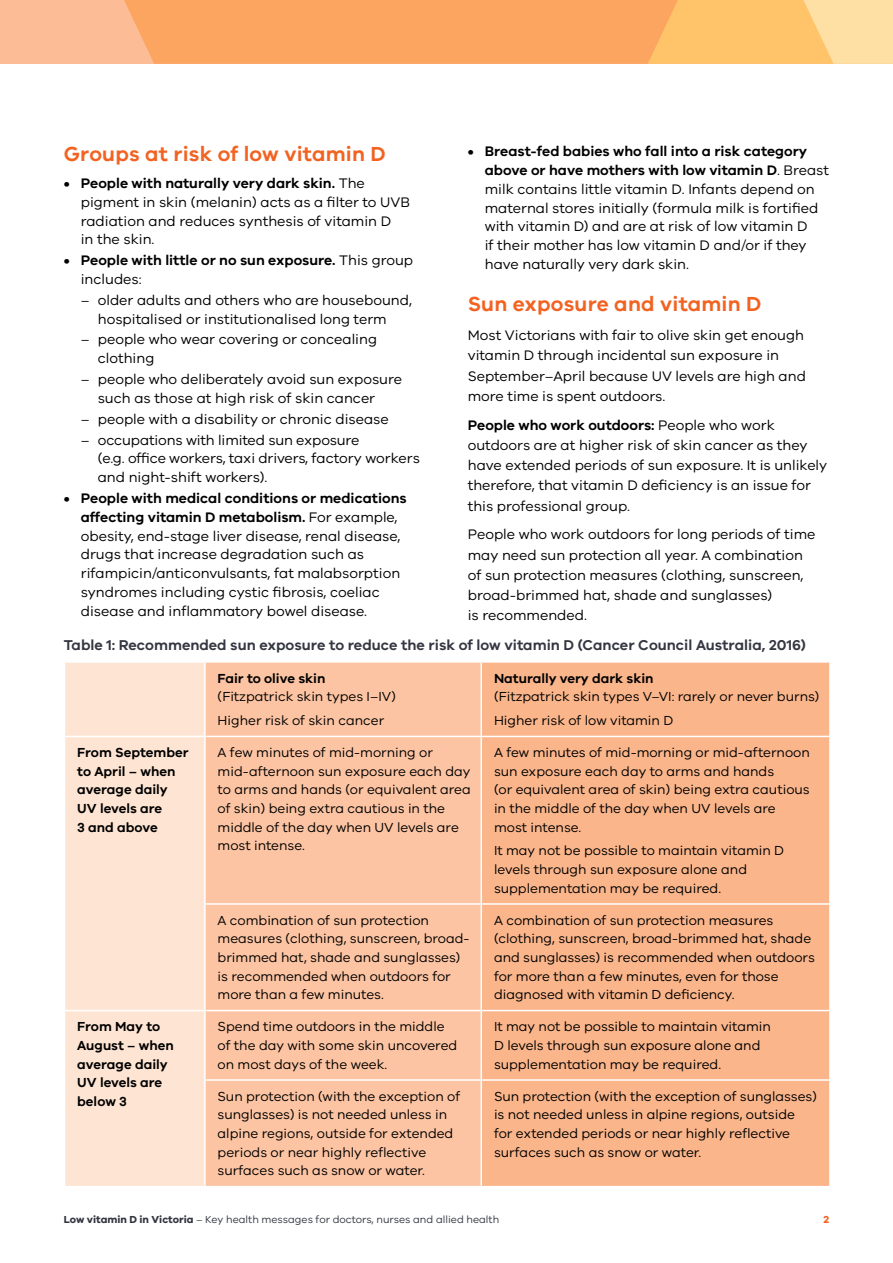
<style>
.page{position:relative;width:893px;height:1263px;background:#fff}
.page>*{position:absolute;margin:0;border:0;box-sizing:border-box;transform-origin:0 0}
.t1{font:600 21px "VIC";letter-spacing:.01em;color:#f26322}
.t2{font:600 14.7px "VIC";color:#343741}
.t3{font:14.25px/18.8px "VIC";color:#000}
.t4{font:600 14.25px/18.8px "VIC";color:#000}
.t5{font:13.5px/18.6px "VIC";color:#000}
.t6{font:600 13.5px/18.6px "VIC";color:#000}
.t7{font:10.5px "VIC";color:#343741}
.t8{font:700 10.5px "VIC";color:#f26322}
.s1{font-weight:600}
.s2{font-weight:400}
.s3{font-weight:700}
</style>
<div class="page">
<div style="left:65px;top:663px;width:139px;height:523px;background:#fee4d2"></div>
<div style="left:206px;top:663px;width:274px;height:523px;background:#fcc4a2"></div>
<div style="left:482px;top:663px;width:347px;height:523px;background:#fab58b"></div>
<hr style="left:64px;top:736px;width:141px;height:1px;background:#fff">
<hr style="left:205px;top:736px;width:276px;height:1px;background:#fff">
<hr style="left:481px;top:736px;width:350px;height:1px;background:#fff">
<hr style="left:204px;top:903px;width:277px;height:2px;background:#fff">
<hr style="left:481px;top:903px;width:350px;height:2px;background:#fff">
<hr style="left:64px;top:1010px;width:141px;height:1px;background:#fff">
<hr style="left:205px;top:1010px;width:276px;height:1px;background:#fff">
<hr style="left:481px;top:1010px;width:350px;height:1px;background:#fff">
<hr style="left:204px;top:1079px;width:277px;height:2px;background:#fff">
<hr style="left:481px;top:1079px;width:350px;height:2px;background:#fff">
<div style="left:0;top:0;width:893px;height:64px;background:#fbbc96"></div>
<div style="left:834px;top:0;width:59px;height:64px;background:#ffe0a4"></div>
<svg style="left:124px;top:0;width:710px;height:64px;background:#fbad64"></svg>
<h1 class="t1" style="left:64px;top:141px;width:323px">Groups at risk of low vitamin D</h1>
<p class="t3" style="left:81px;top:173px;width:331px;text-indent:-17px"><span class="s1">• People with naturally very dark skin.</span> The pigment in skin (melanin) acts as a filter to UVB radiation and reduces synthesis of vitamin D<br>in the skin.</p>
<p class="t4" style="left:81px;top:251px;width:334px;text-indent:-17px">• People with little or no sun exposure. <span class="s2">This group includes:</span></p>
<p class="t3" style="left:81px;top:290px;width:333px;text-align:center">– older adults and others who are housebound, hospitalised or institutionalised long term</p>
<p class="t3" style="left:98px;top:330px;width:281px;text-indent:-17px">– people who wear covering or concealing clothing</p>
<p class="t3" style="left:98px;top:369px;width:306px;text-indent:-17px">– people who deliberately avoid sun exposure such as those at high risk of skin cancer</p>
<p class="t3" style="left:81px;top:409px;width:309px">– people with a disability or chronic disease</p>
<p class="t3" style="left:98px;top:430px;width:324px;text-indent:-17px">– occupations with limited sun exposure<br>(e.g. office workers, taxi drivers, factory workers and night-shift workers).</p>
<p class="t3" style="left:81px;top:488px;width:327px;text-indent:-17px"><span class="s1">• People with medical conditions or medications affecting vitamin D metabolism.</span> For example, obesity, end-stage liver disease, renal disease, drugs that increase degradation such as rifampicin/anticonvulsants, fat malabsorption syndromes including cystic fibrosis, coeliac disease and inflammatory bowel disease.</p>
<p class="t3" style="left:485px;top:142px;width:346px;text-indent:-17px"><span class="s1">• Breast-fed babies who fall into a risk category above or have mothers with low vitamin D</span>. Breast milk contains little vitamin D. Infants depend on maternal stores initially (formula milk is fortified with vitamin D) and are at risk of low vitamin D<br>if their mother has low vitamin D and/or if they have naturally very dark skin.</p>
<h1 class="t1" style="left:468px;top:291px;width:295px">Sun exposure and vitamin D</h1>
<p class="t3" style="left:468px;top:325px;width:340px;line-height:20.2px">Most Victorians with fair to olive skin get enough vitamin D through incidental sun exposure in September–April because UV levels are high and more time is spent outdoors.</p>
<p class="t3" style="left:468px;top:414px;width:361px;line-height:20.2px"><span class="s1">People who work outdoors:</span> People who work outdoors are at higher risk of skin cancer as they have extended periods of sun exposure. It is unlikely therefore, that vitamin D deficiency is an issue for this professional group.</p>
<p class="t3" style="left:468px;top:524px;width:349px;line-height:20.2px">People who work outdoors for long periods of time may need sun protection all year. A combination of sun protection measures (clothing, sunscreen, broad-brimmed hat, shade and sunglasses)<br>is recommended.</p>
<p class="t2" style="left:64px;top:636px;width:744px">Table 1: Recommended sun exposure to reduce the risk of low vitamin D (Cancer Council Australia, 2016)</p>
<p class="t6" style="left:218px;top:668px;width:109px">Fair to olive skin</p>
<p class="t5" style="left:218px;top:684px;width:180px;line-height:23.7px">(Fitzpatrick skin types I–IV)<br>Higher risk of skin cancer</p>
<p class="t6" style="left:494px;top:668px;width:161px">Naturally very dark skin</p>
<p class="t5" style="left:494px;top:684px;width:327px;line-height:23.7px">(Fitzpatrick skin types V–VI: rarely or never burns)<br>Higher risk of low vitamin D</p>
<p class="t6" style="left:77px;top:743px;width:113px">From September to April – when average daily<br>UV levels are<br>3 and above</p>
<p class="t5" style="left:218px;top:743px;width:255px">A few minutes of mid-morning or mid‑afternoon sun exposure each day to arms and hands (or equivalent area of skin) being extra cautious in the middle of the day when UV levels are most intense.</p>
<p class="t5" style="left:494px;top:743px;width:317px">A few minutes of mid-morning or mid‑afternoon sun exposure each day to arms and hands<br>(or equivalent area of skin) being extra cautious in the middle of the day when UV levels are most intense.</p>
<p class="t5" style="left:494px;top:841px;width:292px">It may not be possible to maintain vitamin D levels through sun exposure alone and supplementation may be required.</p>
<p class="t5" style="left:218px;top:910px;width:253px">A combination of sun protection measures (clothing, sunscreen, broad&shy;brimmed hat, shade and sunglasses) is recommended when outdoors for more than a few minutes.</p>
<p class="t5" style="left:494px;top:910px;width:322px">A combination of sun protection measures (clothing, sunscreen, broad-brimmed hat, shade and sunglasses) is recommended when outdoors for more than a few minutes, even for those diagnosed with vitamin D deficiency.</p>
<p class="t6" style="left:77px;top:1017px;width:98px">From May to<br>August – when average daily<br>UV levels are below 3</p>
<p class="t5" style="left:218px;top:1017px;width:241px">Spend time outdoors in the middle of the day with some skin uncovered on most days of the week.</p>
<p class="t5" style="left:494px;top:1017px;width:278px">It may not be possible to maintain vitamin<br>D levels through sun exposure alone and supplementation may be required.</p>
<p class="t5" style="left:218px;top:1086px;width:244px">Sun protection (with the exception of sunglasses) is not needed unless in alpine regions, outside for extended periods or near highly reflective surfaces such as snow or water.</p>
<p class="t5" style="left:494px;top:1086px;width:324px">Sun protection (with the exception of sunglasses) is not needed unless in alpine regions, outside for extended periods or near highly reflective surfaces such as snow or water.</p>
<p class="t7" style="left:64px;top:1213px;width:437px"><span class="s3">Low vitamin D in Victoria</span> – Key health messages for doctors, nurses and allied health</p>
<p class="t8" style="left:823px;top:1212px;width:7px">2</p>
</div>
